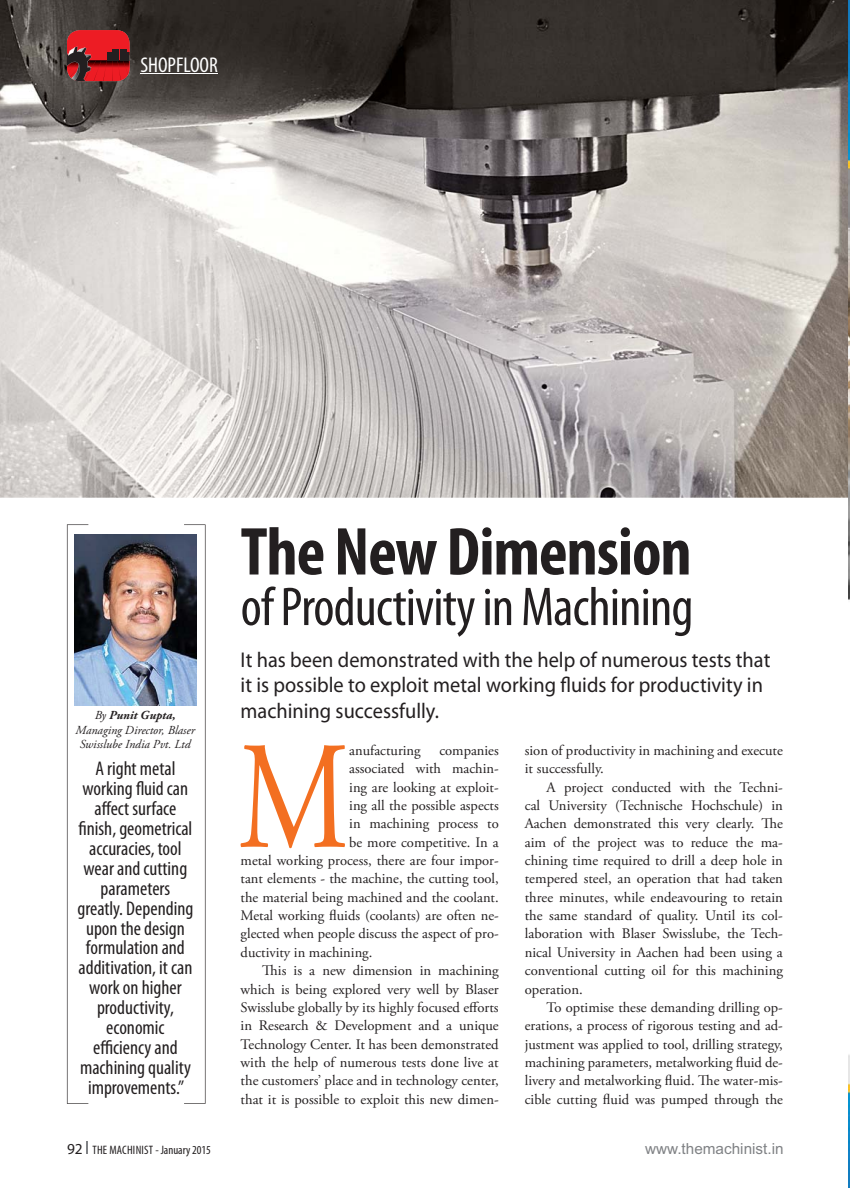
<style>
.page{position:relative;width:850px;height:1188px;background:#fff}
.page>*{position:absolute;margin:0;border:0;box-sizing:border-box;transform-origin:0 0}
.t1{font:153px "Adobe Garamond Pro";color:#f36f21;scale:.8 1}
.t2{font:700 condensed 68.4px "Myriad Pro";letter-spacing:-.015em;color:#231f20}
.t3{font:condensed 55.05px "Myriad Pro";letter-spacing:-.015em;color:#231f20}
.t4{font:21.45px/25.7px "Myriad Pro";color:#231f20;scale:.95 1}
.t5{font:condensed 21.45px "Myriad Pro";color:#fff}
.t6{font:condensed 19.95px/20px "Myriad Pro";color:#231f20;text-align:center}
.t7{font:15.3px "Arial";color:#808285}
.t8{font:14.55px/18.3px "Adobe Garamond Pro";color:#231f20;text-align:justify}
.t9{font:italic 12.3px/14.7px "Adobe Garamond Pro";color:#231f20;text-align:center}
.t10{font:condensed 12.3px "Myriad Pro";letter-spacing:.015em;color:#231f20}
.s1{font-weight:700}
.s2{font-stretch:normal;font-size:15.3px}
</style>
<div class="page">
<svg style="left:86px;top:1141px;width:2px;height:13px"></svg>
<img style="left:848px;top:3px;width:2px;height:1182px">
<img style="left:88px;top:535px;width:96px;height:170px">
<svg style="left:67px;top:524px;width:21px;height:580px"></svg>
<svg style="left:184px;top:524px;width:22px;height:580px"></svg>
<img style="left:0;top:0;width:848px;height:498px">
<hr style="left:140px;top:74px;width:78px;height:1px;background:#fff">
<div style="left:67px;top:30px;width:63px;height:51px;background:#ed1c24;border-radius:13px"></div>
<svg style="left:67px;top:46px;width:64px;height:35px"></svg>
<h3 class="t5" style="left:140px;top:57px;width:79px">SHOPFLOOR</h3>
<p class="t9" style="left:75px;top:709px;width:121px">By <span class="s1">Punit Gupta,<br></span>Managing Director, Blaser<br>Swisslube India Pvt. Ltd</p>
<p class="t6" style="left:78px;top:760px;width:117px">A right metal working fluid can affect surface finish, geometrical accuracies, tool wear and cutting parameters greatly. Depending upon the design formulation and additivation, it can work on higher productivity, economic efficiency and machining quality improvements.”</p>
<h2 class="t2" style="left:241px;top:527px;width:453px">The New Dimension</h2>
<h3 class="t3" style="left:241px;top:586px;width:454px">of Productivity in Machining</h3>
<h3 class="t4" style="left:241px;top:648px;width:559px">It has been demonstrated with the help of numerous tests that it is possible to exploit metal working fluids for productivity in machining successfully.</h3>
<h1 class="t1" style="left:238px;top:739px;width:141px">M</h1>
<p class="t8" style="left:349px;top:742px;width:73px">anufacturing</p>
<p class="t8" style="left:439px;top:742px;width:61px">companies</p>
<p class="t8" style="left:349px;top:761px;width:151px">associated with machin-</p>
<p class="t8" style="left:349px;top:779px;width:151px">ing are looking at exploit-</p>
<p class="t8" style="left:349px;top:797px;width:151px">ing all the possible aspects</p>
<p class="t8" style="left:349px;top:816px;width:151px">in machining process to</p>
<p class="t8" style="left:349px;top:834px;width:151px">be more competitive. In a</p>
<p class="t8" style="left:241px;top:853px;width:260px">metal working process, there are four impor-</p>
<p class="t8" style="left:241px;top:871px;width:260px">tant elements - the machine, the cutting tool,</p>
<p class="t8" style="left:241px;top:889px;width:260px">the material being machined and the coolant.</p>
<p class="t8" style="left:241px;top:908px;width:260px">Metal working fluids (coolants) are often ne-</p>
<p class="t8" style="left:241px;top:926px;width:260px">glected when people discuss the aspect of pro-</p>
<p class="t8" style="left:241px;top:944px;width:133px">ductivity in machining.</p>
<p class="t8" style="left:262px;top:963px;width:238px">This is a new dimension in machining</p>
<p class="t8" style="left:241px;top:981px;width:260px">which is being explored very well by Blaser</p>
<p class="t8" style="left:241px;top:999px;width:260px">Swisslube globally by its highly focused efforts</p>
<p class="t8" style="left:241px;top:1018px;width:260px">in Research &amp; Development and a unique</p>
<p class="t8" style="left:241px;top:1036px;width:260px">Technology Center. It has been demonstrated</p>
<p class="t8" style="left:241px;top:1055px;width:260px">with the help of numerous tests done live at</p>
<p class="t8" style="left:241px;top:1073px;width:260px">the customers’ place and in technology center,</p>
<p class="t8" style="left:241px;top:1091px;width:260px">that it is possible to exploit this new dimen-</p>
<p class="t8" style="left:525px;top:742px;width:260px">sion of productivity in machining and execute it successfully.</p>
<p class="t8" style="left:525px;top:779px;width:260px;text-indent:22px">A project conducted with the Techni&shy;cal University (Technische Hochschule) in Aachen demonstrated this very clearly. The aim of the project was to reduce the ma&shy;chining time required to drill a deep hole in tempered steel, an operation that had taken three minutes, while endeavouring to retain the same standard of quality. Until its col&shy;laboration with Blaser Swisslube, the Tech&shy;nical University in Aachen had been using a conventional cutting oil for this machining operation.</p>
<p class="t8" style="left:525px;top:999px;width:260px;text-indent:22px">To optimise these demanding drilling op&shy;erations, a process of rigorous testing and ad&shy;justment was applied to tool, drilling strategy, machining parameters, metalworking fluid de&shy;livery and metalworking fluid. The water-mis&shy;cible cutting fluid was pumped through the</p>
<p class="t10" style="left:67px;top:1145px;width:145px"><span class="s2">92</span> THE MACHINIST - January 2015</p>
<p class="t7" style="left:645px;top:1143px;width:140px">www.themachinist.in</p>
</div>
